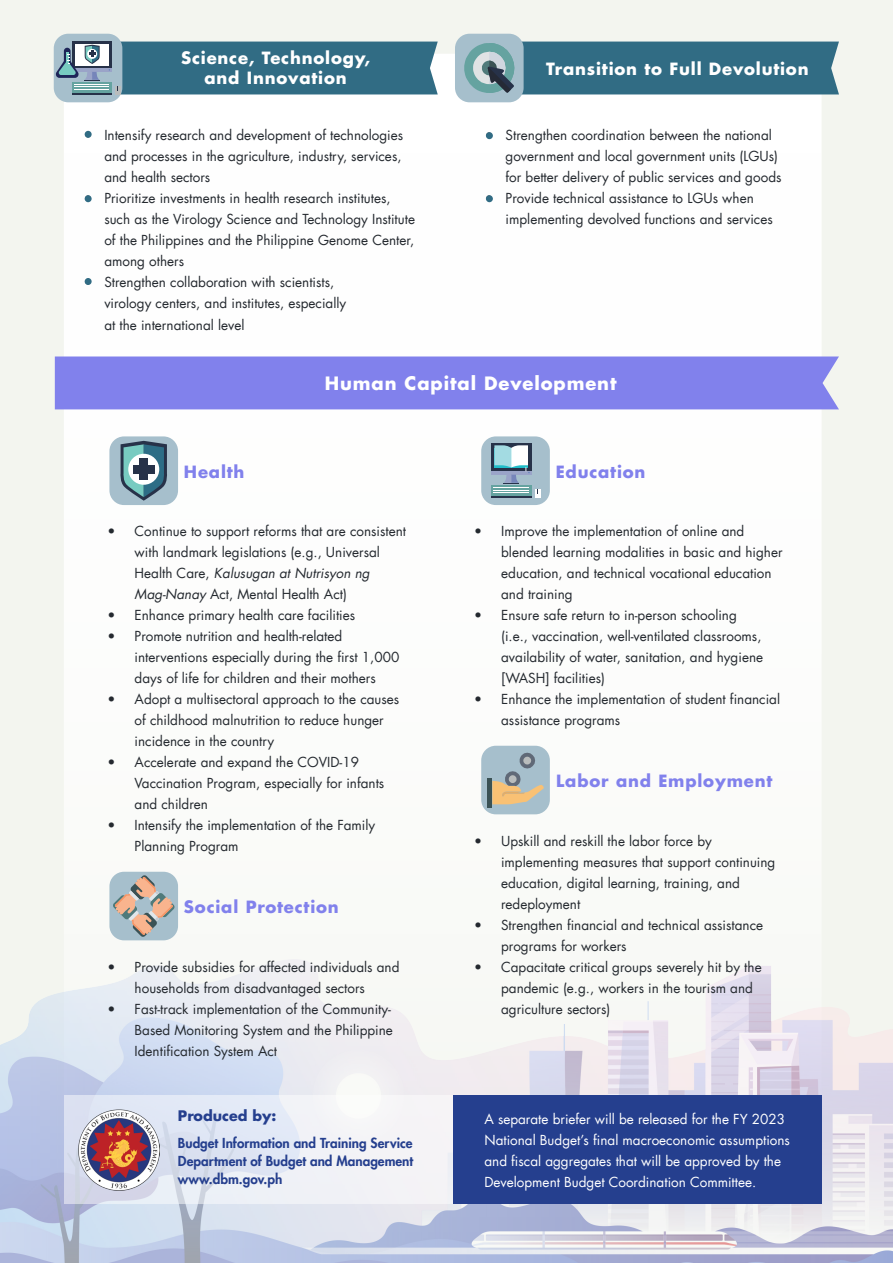
<style>
.page{position:relative;width:893px;height:1263px;background:#f3f5ef}
.page>*{position:absolute;margin:0;border:0;box-sizing:border-box;transform-origin:0 0}
.t1{font:700 18px "Futura LT";letter-spacing:.05em;color:#fff}
.t2{font:700 16.5px/19.8px "Futura LT";letter-spacing:.05em;color:#fff;text-align:center}
.t3{font:700 16.5px "Futura LT";letter-spacing:.05em;color:#8181ec}
.t4{font:700 14.25px "Futura";color:#253f8e}
.t5{font:13.5px/21px "Futura LT";color:#24292f}
.t6{font:13.5px/21px "Futura LT";color:#fff}
.t7{font:800 13.5px "Futura LT";color:#253f8e}
.s1{font-style:italic}
</style>
<div class="page">
<div style="left:64px;top:54px;width:758px;height:1150px;background:#fff;border-radius:18px"></div>
<img style="left:0;top:857px;width:893px;height:406px">
<div style="left:54px;top:34px;width:68px;height:68px;background:#a6bfcc;border-radius:15px"></div>
<div style="left:72px;top:41px;width:40px;height:27px;background:#273249"></div>
<svg style="left:55px;top:42px;width:383px;height:53px;background:#45798f"></svg>
<div style="left:55px;top:356px;width:784px;height:53px;background:#8181ec"></div>
<div style="left:481px;top:746px;width:69px;height:68px;background:#a6bfcc;border-radius:15px"></div>
<svg style="left:492px;top:753px;width:52px;height:51px"></svg>
<div style="left:487px;top:778px;width:5px;height:29px;background:#3b5255"></div>
<div style="left:481px;top:436px;width:69px;height:69px;background:#a6bfcc;border-radius:15px"></div>
<hr style="left:491px;top:496px;width:40px;height:2px;background:#273249">
<svg style="left:491px;top:470px;width:40px;height:5px"></svg>
<div style="left:491px;top:443px;width:40px;height:27px;background:#273249"></div>
<svg style="left:494px;top:445px;width:35px;height:39px"></svg>
<div style="left:491px;top:485px;width:40px;height:11px;background:#65a3a0"></div>
<svg style="left:535px;top:489px;width:5px;height:9px"></svg>
<hr style="left:493px;top:487px;width:36px;height:1px;background:#fff">
<hr style="left:493px;top:490px;width:36px;height:1px;background:#fff">
<hr style="left:493px;top:492px;width:36px;height:1px;background:#fff">
<div style="left:109px;top:436px;width:69px;height:69px;background:#a6bfcc;border-radius:15px"></div>
<svg style="left:120px;top:441px;width:47px;height:60px"></svg>
<div style="left:128px;top:454px;width:31px;height:31px;background:#fff;border-radius:50%"></div>
<div style="left:139px;top:458px;width:9px;height:22px;background:#273249"></div>
<div style="left:133px;top:465px;width:21px;height:9px;background:#273249"></div>
<div style="left:109px;top:872px;width:69px;height:68px;background:#a6bfcc;border-radius:15px"></div>
<svg style="left:113px;top:875px;width:62px;height:62px"></svg>
<div style="left:455px;top:34px;width:69px;height:68px;background:#a6bfcc;border-radius:15px"></div>
<svg style="left:464px;top:42px;width:375px;height:52px;background:#40768b"></svg>
<div style="left:486px;top:132px;width:7px;height:7px;background:#316c84;border-radius:50%"></div>
<div style="left:486px;top:195px;width:7px;height:7px;background:#316c84;border-radius:50%"></div>
<div style="left:85px;top:131px;width:7px;height:7px;background:#316c84;border-radius:50%"></div>
<div style="left:85px;top:195px;width:7px;height:7px;background:#316c84;border-radius:50%"></div>
<div style="left:85px;top:278px;width:7px;height:7px;background:#316c84;border-radius:50%"></div>
<div style="left:453px;top:1095px;width:369px;height:109px;background:#253f8e"></div>
<svg style="left:64px;top:1095px;width:389px;height:109px;fill:#eef1f6"></svg>
<img style="left:78px;top:1109px;width:81px;height:81px">
<p class="t2" style="left:181px;top:48px;width:191px">Science, Technology, and Innovation</p>
<p class="t5" style="left:104px;top:125px;width:300px;text-indent:-20px">• Intensify research and development of technologies and processes in the agriculture, industry, services, and health sectors</p>
<p class="t5" style="left:104px;top:188px;width:312px;text-indent:-20px">• Prioritize investments in health research institutes, such as the Virology Science and Technology Institute of the Philippines and the Philippine Genome Center, among others</p>
<p class="t5" style="left:104px;top:272px;width:243px;text-indent:-20px">• Strengthen collaboration with scientists, virology centers, and institutes, especially at the international level</p>
<p class="t2" style="left:546px;top:59px;width:264px">Transition to Full Devolution</p>
<p class="t5" style="left:506px;top:125px;width:277px;text-indent:-20px">• Strengthen coordination between the national government and local government units (LGUs) for better delivery of public services and goods</p>
<p class="t5" style="left:506px;top:188px;width:269px;text-indent:-20px">• Provide technical assistance to LGUs when implementing devolved functions and services</p>
<p class="t3" style="left:184px;top:460px;width:62px">Health</p>
<p class="t1" style="left:325px;top:372px;width:293px">Human Capital Development</p>
<p class="t3" style="left:556px;top:460px;width:91px">Education</p>
<p class="t5" style="left:135px;top:521px;width:273px;text-indent:-27px">• Continue to support reforms that are consistent with landmark legislations (e.g., Universal Health Care, <span class="s1">Kalusugan at Nutrisyon ng Mag-Nanay</span> Act, Mental Health Act)</p>
<p class="t5" style="left:108px;top:605px;width:249px">• Enhance primary health care facilities</p>
<p class="t5" style="left:135px;top:626px;width:266px;text-indent:-27px">• Promote nutrition and health-related interventions especially during the first 1,000 days of life for children and their mothers</p>
<p class="t5" style="left:135px;top:689px;width:266px;text-indent:-27px">• Adopt a multisectoral approach to the causes of childhood malnutrition to reduce hunger incidence in the country</p>
<p class="t5" style="left:135px;top:752px;width:251px;text-indent:-27px">• Accelerate and expand the COVID-19<br>Vaccination Program, especially for infants and children</p>
<p class="t5" style="left:135px;top:815px;width:242px;text-indent:-27px">• Intensify the implementation of the Family<br>Planning Program</p>
<p class="t3" style="left:184px;top:896px;width:156px">Social Protection</p>
<p class="t5" style="left:108px;top:956px;width:293px;text-align:center">• Provide subsidies for affected individuals and households from disadvantaged sectors</p>
<p class="t5" style="left:135px;top:998px;width:260px;text-indent:-27px">• Fast-track implementation of the Community-<br>Based Monitoring System and the Philippine<br>Identification System Act</p>
<p class="t4" style="left:178px;top:1106px;width:100px">Produced by:</p>
<p class="t7" style="left:178px;top:1134px;width:236px">Budget Information and Training Service</p>
<p class="t7" style="left:178px;top:1152px;width:237px">Department of Budget and Management</p>
<p class="t7" style="left:178px;top:1170px;width:106px">www.dbm.gov.ph</p>
<p class="t5" style="left:501px;top:521px;width:283px;text-indent:-27px">• Improve the implementation of online and blended learning modalities in basic and higher education, and technical vocational education and training</p>
<p class="t5" style="left:501px;top:605px;width:263px;text-indent:-27px">• Ensure safe return to in-person schooling (i.e., vaccination, well-ventilated classrooms, availability of water, sanitation, and hygiene [WASH] facilities)</p>
<p class="t5" style="left:501px;top:689px;width:280px;text-indent:-27px">• Enhance the implementation of student financial assistance programs</p>
<p class="t3" style="left:556px;top:770px;width:218px">Labor and Employment</p>
<p class="t5" style="left:501px;top:830px;width:276px;text-indent:-27px">• Upskill and reskill the labor force by implementing measures that support continuing education, digital learning, training, and redeployment</p>
<p class="t5" style="left:501px;top:914px;width:264px;text-indent:-27px">• Strengthen financial and technical assistance programs for workers</p>
<p class="t5" style="left:501px;top:956px;width:262px;text-indent:-27px">• Capacitate critical groups severely hit by the pandemic (e.g., workers in the tourism and agriculture sectors)</p>
<p class="t6" style="left:484px;top:1108px;width:307px">A separate briefer will be released for the FY 2023<br>National Budget’s final macroeconomic assumptions and fiscal aggregates that will be approved by the Development Budget Coordination Committee.</p>
</div>
